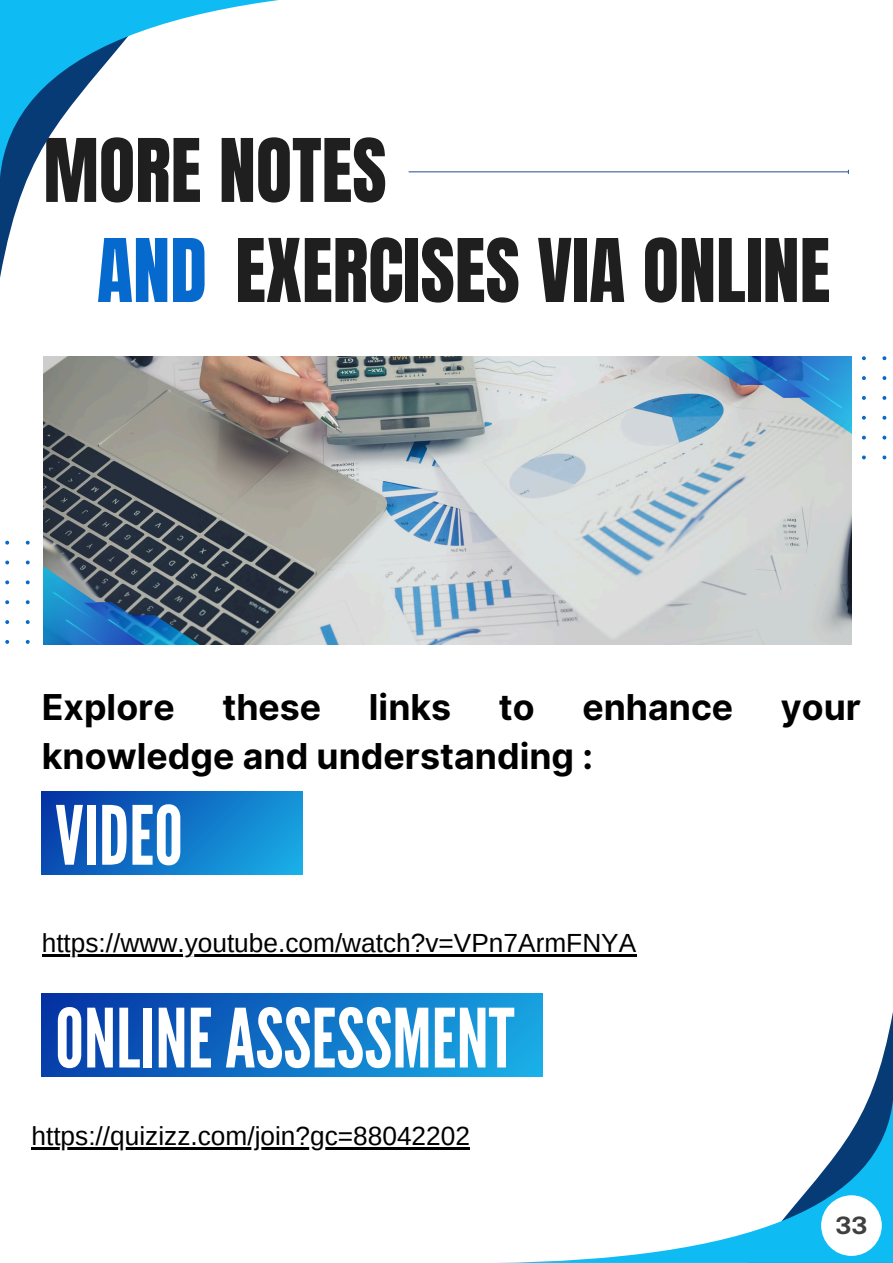
<style>
.page{position:relative;width:893px;height:1263px;background:#fff}
.page>*{position:absolute;margin:0;border:0;box-sizing:border-box;transform-origin:0 0}
.t1{font:81.38px "League Gothic";color:#fff}
.t2{font:74.47px "Anton";color:#1f1f1f}
.t3{font:700 35.7px "Inter";color:#000}
.t4{font:26.25px "Arimo";color:#000}
.t5{font:700 24px "Public Sans";color:#404040}
.s1{color:#0669cd}
</style>
<div class="page">
<svg style="left:851px;top:356px;width:36px;height:103px"></svg>
<svg style="left:5px;top:541px;width:25px;height:103px"></svg>
<img style="left:43px;top:356px;width:808px;height:288px">
<hr style="left:408px;top:171px;width:440px;height:1px;background:#3b60a1">
<img style="left:43px;top:566px;width:156px;height:78px">
<img style="left:696px;top:356px;width:155px;height:78px">
<svg style="left:0;top:178px;width:28px;height:100px"></svg>
<svg style="left:0;top:0;width:458px;height:178px"></svg>
<svg style="left:869px;top:1012px;width:24px;height:85px"></svg>
<svg style="left:497px;top:1097px;width:396px;height:166px"></svg>
<div style="left:821px;top:1195px;width:60px;height:61px;background:#fff;border-radius:50%"></div>
<svg style="left:42px;top:791px;width:260px;height:83px;background:#0f6fc4"></svg>
<div style="left:42px;top:994px;width:500px;height:83px;background:linear-gradient(to right,#0638a7,#19a8e3)"></div>
<hr style="left:42px;top:954px;width:594px;height:2px;background:#000">
<hr style="left:31px;top:1147px;width:439px;height:2px;background:#000">
<p class="t2" style="left:43px;top:117px;width:345px">MORE NOTES</p>
<h1 class="t2" style="left:97px;top:217px;width:735px"><span class="s1">AND</span> EXERCISES VIA ONLINE</h1>
<p class="t3" style="left:42px;top:685px;width:135px">Explore</p>
<p class="t3" style="left:222px;top:685px;width:100px">these</p>
<p class="t3" style="left:369px;top:685px;width:84px">links</p>
<p class="t3" style="left:499px;top:685px;width:37px">to</p>
<p class="t3" style="left:582px;top:685px;width:152px">enhance</p>
<p class="t3" style="left:781px;top:685px;width:82px">your</p>
<p class="t3" style="left:42px;top:735px;width:553px">knowledge and understanding :</p>
<p class="t1" style="left:55px;top:789px;width:129px">VIDEO</p>
<h1 class="t4" style="left:42px;top:928px;width:596px">https://www.youtube.com/watch?v=VPn7ArmFNYA</h1>
<h2 class="t1" style="left:55px;top:991px;width:461px">ONLINEASSESSMENT</h2>
<h3 class="t4" style="left:31px;top:1121px;width:440px">https://quizizz.com/join?gc=88042202</h3>
<p class="t5" style="left:835px;top:1211px;width:33px">33</p>
</div>
